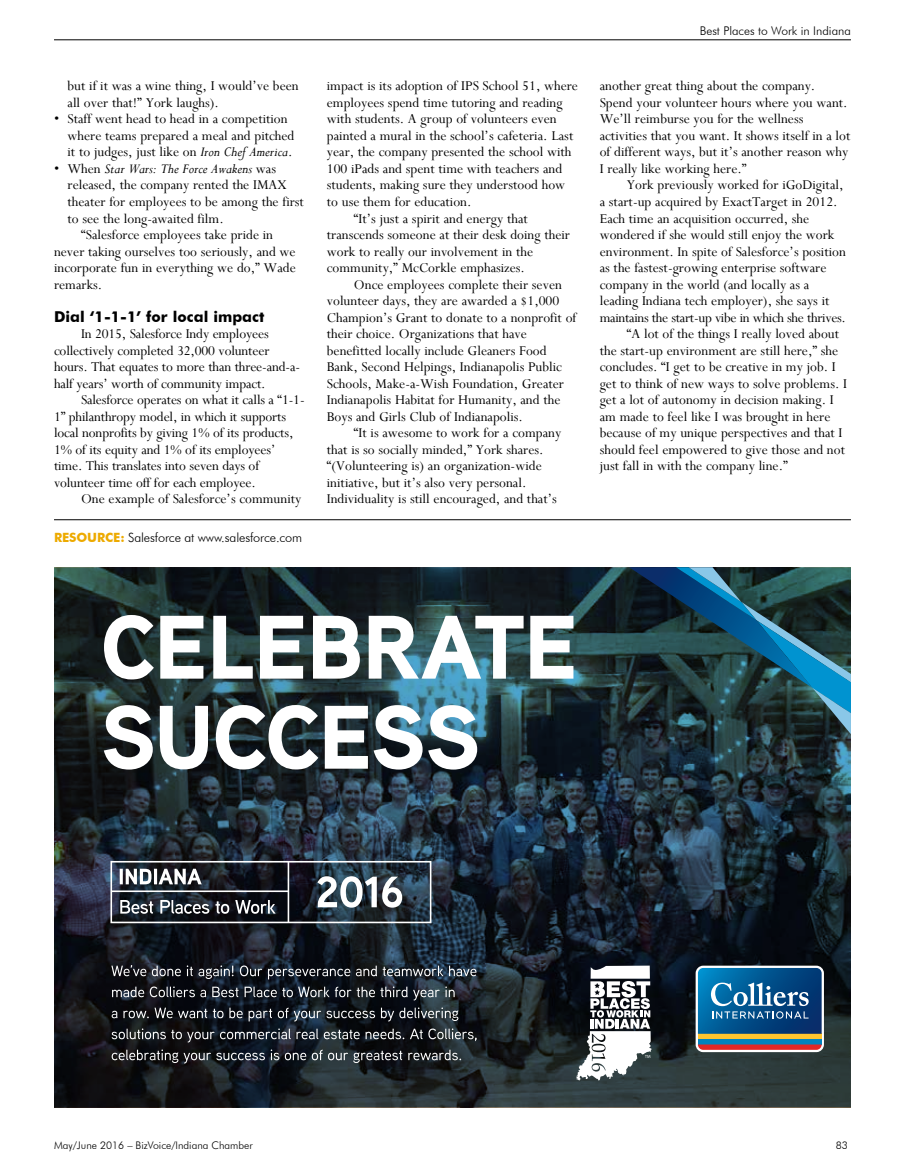
<style>
.page{position:relative;width:905px;height:1175px;background:#fff}
.page>*{position:absolute;margin:0;border:0;box-sizing:border-box;transform-origin:0 0}
.t1{font:15px/16.5px "Perpetua";color:#000}
.t2{font:15px "Perpetua";letter-spacing:-.02em;color:#000}
.t3{font:italic 15px "Perpetua";color:#000}
.t4{font:700 15px "Futura BT";color:#000}
.t5{font:300 12.75px "Futura BT";letter-spacing:-.01em;color:#000}
.t6{font:300 12px "Futura BT";color:#000}
.t7{font:300 10.5px "Futura BT";color:#000}
.s1{font-style:italic}
.s2{font-style:normal}
.s3{font-weight:700;color:#edaa00}
</style>
<div class="page">
<hr style="left:54px;top:519px;width:796px;height:1px;background:#000">
<svg style="left:54px;top:567px;width:796px;height:540px;background:#1c2830"></svg>
<svg style="left:695px;top:965px;width:129px;height:87px;background:#467495"></svg>
<svg style="left:576px;top:965px;width:75px;height:115px"></svg>
<svg style="left:104px;top:705px;width:373px;height:64px"></svg>
<svg style="left:104px;top:615px;width:469px;height:64px"></svg>
<svg style="left:112px;top:1049px;width:349px;height:14px;background:#3d4145"></svg>
<svg style="left:112px;top:1028px;width:364px;height:14px;background:#3b3f44"></svg>
<svg style="left:112px;top:1007px;width:346px;height:14px;background:#383d43"></svg>
<svg style="left:112px;top:986px;width:342px;height:14px;background:#3b3f46"></svg>
<svg style="left:111px;top:965px;width:365px;height:14px;background:#3c424a"></svg>
<div style="left:110px;top:861px;width:321px;height:62px;border:2px solid #fff"></div>
<svg style="left:120px;top:868px;width:82px;height:16px"></svg>
<svg style="left:120px;top:900px;width:155px;height:13px"></svg>
<hr style="left:111px;top:890px;width:177px;height:2px;background:#fff">
<svg style="left:317px;top:876px;width:85px;height:31px"></svg>
<hr style="left:287px;top:861px;width:2px;height:61px;background:#fff">
<svg style="left:629px;top:567px;width:221px;height:167px;background:#1e4652"></svg>
<hr style="left:54px;top:39px;width:796px;height:1px;background:#000">
<p class="t1" style="left:68px;top:78px;width:233px">but if it was a wine thing, I would’ve been all over that!” York laughs).</p>
<p class="t1" style="left:68px;top:111px;width:228px;text-indent:-14px">• Staff went head to head in a competition where teams prepared a meal and pitched it to judges, just like on <span class="s1">Iron Chef America</span>.</p>
<p class="t3" style="left:54px;top:159px;width:223px"><span class="s2">• When</span> Star Wars: The Force Awakens <span class="s2">was</span></p>
<p class="t1" style="left:68px;top:177px;width:221px">released, the company rented the IMAX</p>
<p class="t1" style="left:68px;top:193px;width:238px">theater for employees to be among the first</p>
<p class="t1" style="left:68px;top:210px;width:158px">to see the long-awaited film.</p>
<p class="t1" style="left:81px;top:226px;width:194px">“Salesforce employees take pride in</p>
<p class="t1" style="left:54px;top:243px;width:243px">never taking ourselves too seriously, and we</p>
<p class="t1" style="left:54px;top:259px;width:243px">incorporate fun in everything we do,” Wade</p>
<p class="t1" style="left:54px;top:276px;width:50px">remarks.</p>
<p class="t4" style="left:54px;top:307px;width:212px">Dial ‘1-1-1’ for local impact</p>
<p class="t1" style="left:54px;top:325px;width:247px;text-indent:27px">In 2015, Salesforce Indy employees collectively completed 32,000 volunteer hours. That equates to more than three-and-a&shy;half years’ worth of community impact.</p>
<p class="t1" style="left:54px;top:391px;width:252px;text-indent:27px">Salesforce operates on what it calls a “1-1- 1” philanthropy model, in which it supports local nonprofits by giving 1% of its products, 1% of its equity and 1% of its employees’ time. This translates into seven days of volunteer time off for each employee.</p>
<p class="t1" style="left:81px;top:490px;width:222px">One example of Salesforce’s community</p>
<p class="t5" style="left:54px;top:529px;width:250px"><span class="s3">RESOURCE:</span> Salesforce at www.salesforce.com</p>
<p class="t1" style="left:327px;top:78px;width:253px">impact is its adoption of IPS School 51, where</p>
<p class="t1" style="left:327px;top:94px;width:237px">employees spend time tutoring and reading</p>
<p class="t1" style="left:327px;top:111px;width:231px">with students. A group of volunteers even</p>
<p class="t1" style="left:327px;top:127px;width:248px">painted a mural in the school’s cafeteria. Last</p>
<p class="t1" style="left:327px;top:144px;width:246px">year, the company presented the school with</p>
<p class="t1" style="left:327px;top:160px;width:237px">100 iPads and spent time with teachers and</p>
<p class="t1" style="left:327px;top:177px;width:240px">students, making sure they understood how</p>
<p class="t1" style="left:327px;top:193px;width:146px">to use them for education.</p>
<p class="t1" style="left:354px;top:210px;width:175px">“It’s just a spirit and energy that</p>
<p class="t1" style="left:327px;top:226px;width:245px">transcends someone at their desk doing their</p>
<p class="t1" style="left:327px;top:243px;width:208px">work to really our involvement in the</p>
<p class="t1" style="left:327px;top:259px;width:199px">community,” McCorkle emphasizes.</p>
<p class="t1" style="left:354px;top:276px;width:209px">Once employees complete their seven</p>
<p class="t1" style="left:327px;top:292px;width:234px">volunteer days, they are awarded a $1,000</p>
<p class="t1" style="left:327px;top:309px;width:251px">Champion’s Grant to donate to a nonprofit of</p>
<p class="t1" style="left:327px;top:325px;width:201px">their choice. Organizations that have</p>
<p class="t1" style="left:327px;top:342px;width:221px">benefitted locally include Gleaners Food</p>
<p class="t1" style="left:327px;top:358px;width:237px">Bank, Second Helpings, Indianapolis Public</p>
<p class="t1" style="left:327px;top:375px;width:239px">Schools, Make-a-Wish Foundation, Greater</p>
<p class="t1" style="left:327px;top:391px;width:235px">Indianapolis Habitat for Humanity, and the</p>
<p class="t1" style="left:327px;top:408px;width:197px">Boys and Girls Club of Indianapolis.</p>
<p class="t1" style="left:354px;top:424px;width:209px">“It is awesome to work for a company</p>
<p class="t1" style="left:327px;top:441px;width:218px">that is so socially minded,” York shares.</p>
<p class="t1" style="left:327px;top:457px;width:216px">“(Volunteering is) an organization-wide</p>
<p class="t1" style="left:327px;top:474px;width:201px">initiative, but it’s also very personal.</p>
<p class="t1" style="left:327px;top:490px;width:231px">Individuality is still encouraged, and that’s</p>
<p class="t6" style="left:699px;top:24px;width:153px">Best Places to Work in Indiana</p>
<p class="t1" style="left:599px;top:78px;width:252px">another great thing about the company.<br>Spend your volunteer hours where you want.<br>We’ll reimburse you for the wellness activities that you want. It shows itself in a lot of different ways, but it’s another reason why I really like working here.”</p>
<p class="t1" style="left:626px;top:177px;width:218px">York previously worked for iGoDigital,</p>
<p class="t1" style="left:599px;top:193px;width:239px">a start-up acquired by ExactTarget in 2012.</p>
<p class="t1" style="left:599px;top:210px;width:211px">Each time an acquisition occurred, she</p>
<p class="t1" style="left:599px;top:226px;width:236px">wondered if she would still enjoy the work</p>
<p class="t1" style="left:599px;top:243px;width:248px">environment. In spite of Salesforce’s position</p>
<p class="t1" style="left:599px;top:259px;width:228px">as the fastest-growing enterprise software</p>
<p class="t1" style="left:599px;top:276px;width:211px">company in the world (and locally as a</p>
<p class="t1" style="left:599px;top:292px;width:231px">leading Indiana tech employer), she says it</p>
<p class="t2" style="left:599px;top:308px;width:248px">maintains the start-up vibe in which she thrives.</p>
<p class="t1" style="left:626px;top:325px;width:214px">“A lot of the things I really loved about</p>
<p class="t1" style="left:599px;top:342px;width:240px">the start-up environment are still here,” she</p>
<p class="t1" style="left:599px;top:358px;width:237px">concludes. “I get to be creative in my job. I</p>
<p class="t1" style="left:599px;top:375px;width:249px">get to think of new ways to solve problems. I</p>
<p class="t1" style="left:599px;top:391px;width:235px">get a lot of autonomy in decision making. I</p>
<p class="t1" style="left:599px;top:408px;width:232px">am made to feel like I was brought in here</p>
<p class="t1" style="left:599px;top:424px;width:244px">because of my unique perspectives and that I</p>
<p class="t1" style="left:599px;top:441px;width:247px">should feel empowered to give those and not</p>
<p class="t1" style="left:599px;top:457px;width:189px">just fall in with the company line.”</p>
<p class="t7" style="left:54px;top:1139px;width:200px">May/June 2016 – BizVoice/Indiana Chamber</p>
<p class="t7" style="left:835px;top:1139px;width:14px">83</p>
</div>
